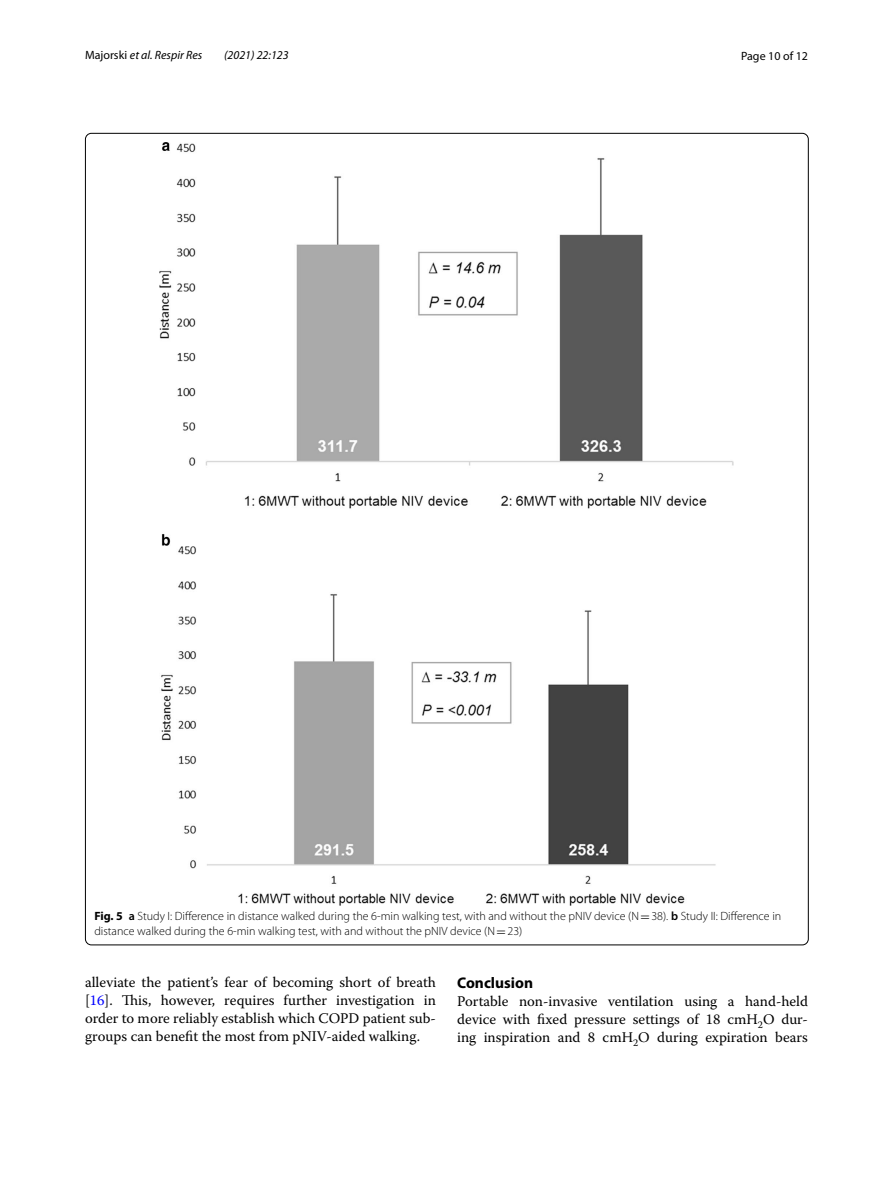
<style>
.page{position:relative;width:893px;height:1187px;background:#fff}
.page>*{position:absolute;margin:0;border:0;box-sizing:border-box;transform-origin:0 0}
.t1{font:700 15.45px "Myriad Pro";color:#000}
.t2{font:14.7px/18px "Warnock Pro";color:#000;text-align:justify}
.t3{font:300 12px/15px "Myriad Pro";color:#000}
.t4{font:italic 12px "Myriad Pro";color:#000}
.t5{font:12px "Myriad Pro";color:#000}
.s1{font-style:normal}
.s2{font-weight:700}
.s3{font-weight:600}
.s4{font-family:"MTSY";font-weight:400}
.s5{color:#00f}
</style>
<div class="page">
<img style="left:160px;top:142px;width:574px;height:763px">
<p class="t4" style="left:85px;top:48px;width:119px"><span class="s1">Majorski</span> et al. Respir Res</p>
<p class="t4" style="left:224px;top:48px;width:66px">(2021) 22:123</p>
<p class="t5" style="left:741px;top:48px;width:68px">Page 10 of 12</p>
<p class="t3" style="left:94px;top:909px;width:688px"><span class="s2">Fig. 5</span> <span class="s3">a</span> Study I: Difference in distance walked during the 6-min walking test, with and without the pNIV device (N<span class="s4">=</span>38). <span class="s3">b</span> Study II: Difference in distance walked during the 6-min walking test, with and without the pNIV device (N<span class="s4">=</span>23)</p>
<p class="t2" style="left:85px;top:972px;width:352px">alleviate the patient’s fear of becoming short of breath [<span class="s5">16</span>]. This, however, requires further investigation in order to more reliably establish which COPD patient sub&shy;groups can benefit the most from pNIV-aided walking.</p>
<p class="t1" style="left:457px;top:972px;width:77px">Conclusion</p>
<p class="t2" style="left:457px;top:991px;width:352px">Portable non-invasive ventilation using a hand-held device with fixed pressure settings of 18 cmH<sub>2</sub>O dur&shy;ing inspiration and 8 cmH<sub>2</sub>O during expiration bears</p>
</div>
